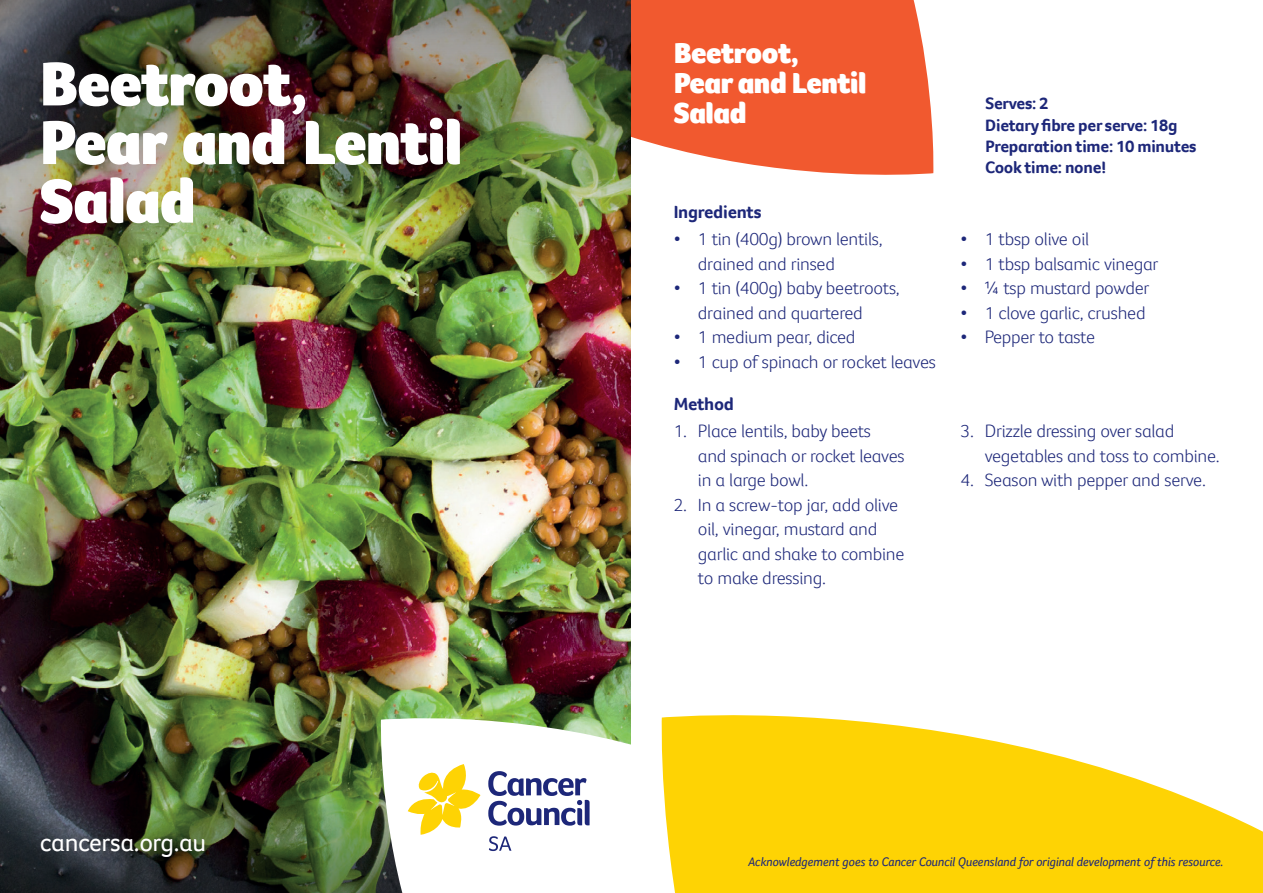
<style>
.page{position:relative;width:1263px;height:893px;background:#fff}
.page>*{position:absolute;margin:0;border:0;box-sizing:border-box;transform-origin:0 0}
.t1{font:900 63.9px/58.7px "Foco CC";letter-spacing:-.015em;color:#fff}
.t2{font:900 29.85px/29.8px "Foco CC";letter-spacing:-.015em;color:#fff}
.t3{font:25.5px "Foco CC";letter-spacing:-.015em;color:#fff}
.t4{font:300 18.15px/24.5px "Foco CC";letter-spacing:-.015em;color:#1d2779}
.t5{font:700 18.15px "Foco CC";letter-spacing:-.015em;color:#1d2779}
.t6{font:700 17.1px/21.3px "Foco CC";letter-spacing:-.015em;color:#1d2779}
.t7{font:italic 12.75px "Foco CC";letter-spacing:-.015em;color:#1d2779}
</style>
<div class="page">
<img style="left:0;top:283px;width:631px;height:477px">
<img style="left:0;top:760px;width:378px;height:133px">
<img style="left:0;top:0;width:631px;height:283px">
<svg style="left:378px;top:708px;width:253px;height:185px"></svg>
<svg style="left:408px;top:764px;width:72px;height:71px"></svg>
<svg style="left:489px;top:836px;width:22px;height:15px"></svg>
<svg style="left:488px;top:771px;width:101px;height:55px"></svg>
<svg style="left:631px;top:0;width:303px;height:175px;background:#f26740"></svg>
<svg style="left:662px;top:715px;width:601px;height:178px;fill:#fed304"></svg>
<h1 class="t1" style="left:40px;top:54px;width:424px">Beetroot,<br>Pear and Lentil<br>Salad</h1>
<h3 class="t3" style="left:40px;top:826px;width:168px">cancersa.org.au</h3>
<h2 class="t2" style="left:674px;top:38px;width:194px">Beetroot,<br>Pear and Lentil<br>Salad</h2>
<p class="t5" style="left:674px;top:200px;width:89px">Ingredients</p>
<p class="t4" style="left:698px;top:227px;width:186px;text-indent:-24px">• 1 tin (400g) brown lentils, drained and rinsed</p>
<p class="t4" style="left:698px;top:276px;width:203px;text-indent:-24px">• 1 tin (400g) baby beetroots, drained and quartered</p>
<p class="t4" style="left:674px;top:325px;width:183px">• 1 medium pear, diced</p>
<p class="t4" style="left:674px;top:349px;width:264px">• 1 cup of spinach or rocket leaves</p>
<p class="t5" style="left:674px;top:391px;width:62px">Method</p>
<p class="t4" style="left:698px;top:418px;width:208px;text-indent:-24px">1. Place lentils, baby beets<br>and spinach or rocket leaves in a large bowl.</p>
<p class="t4" style="left:698px;top:492px;width:208px;text-indent:-24px">2. In a screw-top jar, add olive oil, vinegar, mustard and garlic and shake to combine to make dressing.</p>
<p class="t6" style="left:985px;top:93px;width:213px">Serves: 2<br>Dietary fibre per serve: 18g<br>Preparation time: 10 minutes<br>Cook time: none!</p>
<p class="t4" style="left:960px;top:227px;width:130px">• 1 tbsp olive oil</p>
<p class="t4" style="left:960px;top:251px;width:199px">• 1 tbsp balsamic vinegar</p>
<p class="t4" style="left:960px;top:276px;width:190px">• ¼ tsp mustard powder</p>
<p class="t4" style="left:960px;top:300px;width:187px">• 1 clove garlic, crushed</p>
<p class="t4" style="left:960px;top:325px;width:136px">• Pepper to taste</p>
<p class="t4" style="left:985px;top:418px;width:236px;text-indent:-24px">3. Drizzle dressing over salad vegetables and toss to combine.</p>
<p class="t4" style="left:960px;top:467px;width:247px">4. Season with pepper and serve.</p>
<p class="t7" style="left:748px;top:853px;width:476px">Acknowledgement goes to Cancer Council Queensland for original development of this resource.</p>
</div>
